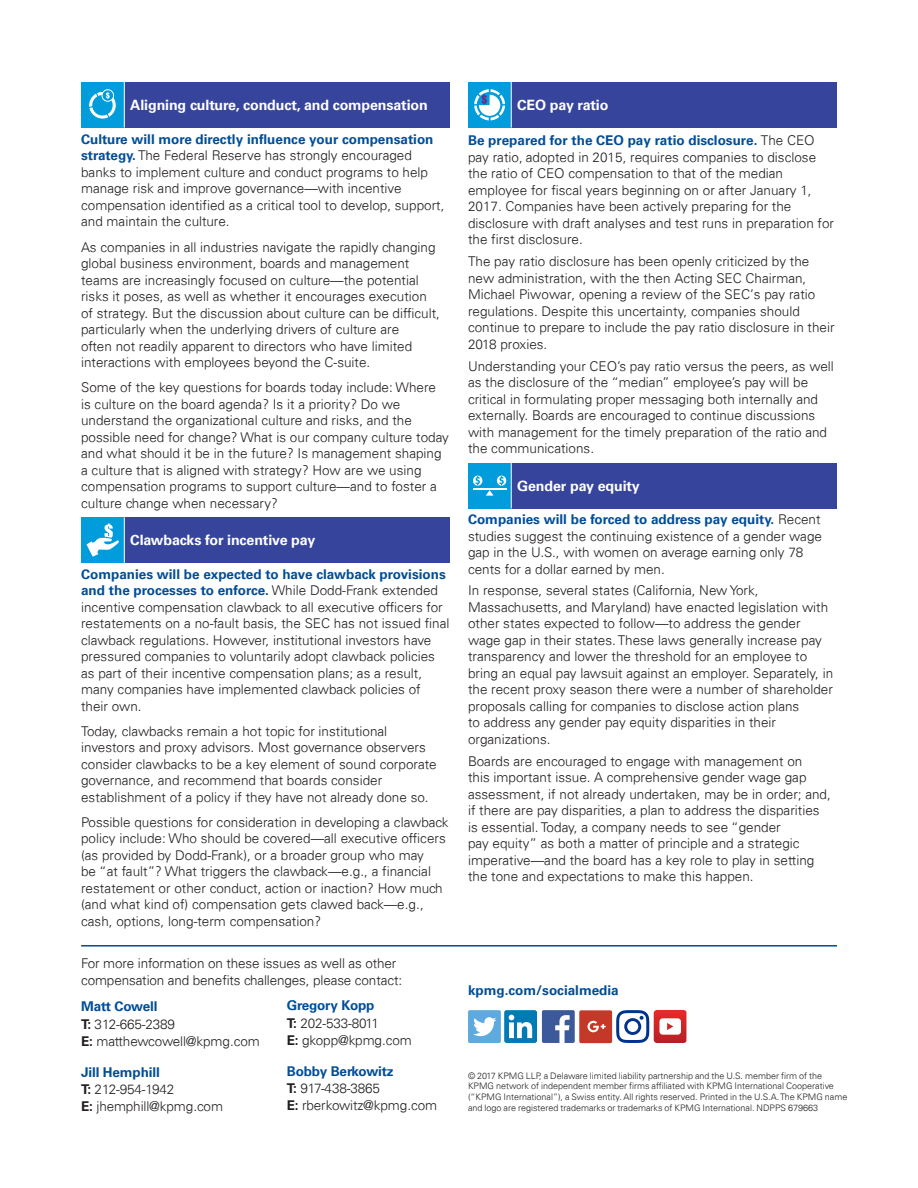
<style>
.page{position:relative;width:918px;height:1188px;background:#fff}
.page>*{position:absolute;margin:0;border:0;box-sizing:border-box;transform-origin:0 0}
.t1{font:700 14.25px "Univers 65";letter-spacing:-.01em;color:#fff}
.Bodycopy_10pt{font:300 13.5px/16.5px "Univers 45";color:#231f20}
.Tel_Email_10pt{font:300 13.5px/17.2px "Univers 45";letter-spacing:-.01em;color:#231f20}
.Name{font:700 13.5px "Univers 65";letter-spacing:-.01em;color:#014d97}
.URL{font:700 13.5px "Univers 65";color:#014d97}
.Legal_6pt{font:300 9px/10.8px "Univers 45";color:#231f20}
.s1{font-family:"Univers 65";font-weight:700;color:#014d97}
.s2{font-family:"Univers 65";font-weight:700}
</style>
<div class="page">
<div style="left:81px;top:82px;width:43px;height:46px;background:#009cdc"></div>
<div style="left:124px;top:82px;width:326px;height:46px;background:#36449c"></div>
<hr style="left:124px;top:82px;width:1px;height:46px;background:#fff">
<div style="left:81px;top:517px;width:43px;height:46px;background:#009cdc"></div>
<div style="left:124px;top:517px;width:326px;height:46px;background:#36449c"></div>
<hr style="left:124px;top:517px;width:1px;height:46px;background:#fff">
<svg style="left:87px;top:523px;width:32px;height:34px"></svg>
<div style="left:468px;top:82px;width:43px;height:46px;background:#009cdc"></div>
<div style="left:511px;top:82px;width:326px;height:46px;background:#36449c"></div>
<hr style="left:511px;top:82px;width:1px;height:46px;background:#fff">
<svg style="left:474px;top:89px;width:31px;height:31px"></svg>
<div style="left:468px;top:463px;width:43px;height:45px;background:#009cdc"></div>
<div style="left:511px;top:463px;width:326px;height:45px;background:#36449c"></div>
<hr style="left:511px;top:463px;width:1px;height:45px;background:#fff">
<svg style="left:473px;top:476px;width:33px;height:20px"></svg>
<hr style="left:81px;top:945px;width:756px;height:2px;background:#014d97">
<svg style="left:88px;top:90px;width:29px;height:29px"></svg>
<div style="left:504px;top:1010px;width:33px;height:33px;background:#007bb6;border-radius:2px"></div>
<svg style="left:509px;top:1015px;width:23px;height:23px"></svg>
<div style="left:542px;top:1010px;width:33px;height:33px;background:#3c5a99;border-radius:2px"></div>
<svg style="left:555px;top:1015px;width:15px;height:28px"></svg>
<div style="left:468px;top:1010px;width:33px;height:33px;background:#5ea9dd;border-radius:2px"></div>
<svg style="left:473px;top:1017px;width:23px;height:19px"></svg>
<div style="left:579px;top:1010px;width:33px;height:33px;background:#c43827;border-radius:2px"></div>
<svg style="left:588px;top:1021px;width:18px;height:11px"></svg>
<svg style="left:616px;top:1010px;width:70px;height:33px"></svg>
<p class="t1" style="left:130px;top:97px;width:299px">Aligning culture, conduct, and compensation</p>
<p class="Bodycopy_10pt" style="left:81px;top:131px;width:365px"><span class="s1">Culture will more directly influence your compensation strategy.</span> The Federal Reserve has strongly encouraged banks to implement culture and conduct programs to help manage risk and improve governance—with incentive compensation identified as a critical tool to develop, support, and maintain the culture.</p>
<p class="Bodycopy_10pt" style="left:81px;top:239px;width:360px">As companies in all industries navigate the rapidly changing global business environment, boards and management teams are increasingly focused on culture—the potential risks it poses, as well as whether it encourages execution of strategy. But the discussion about culture can be difficult, particularly when the underlying drivers of culture are<br>often not readily apparent to directors who have limited interactions with employees beyond the C-suite.</p>
<p class="Bodycopy_10pt" style="left:81px;top:379px;width:369px">Some of the key questions for boards today include: Where is culture on the board agenda? Is it a priority? Do we understand the organizational culture and risks, and the possible need for change? What is our company culture today and what should it be in the future? Is management shaping a culture that is aligned with strategy? How are we using compensation programs to support culture—and to foster a culture change when necessary?</p>
<p class="t1" style="left:130px;top:532px;width:186px">Clawbacks for incentive pay</p>
<p class="Bodycopy_10pt" style="left:81px;top:566px;width:370px"><span class="s1">Companies will be expected to have clawback provisions and the processes to enforce.</span> While Dodd-Frank extended incentive compensation clawback to all executive officers for restatements on a no-fault basis, the SEC has not issued final clawback regulations. However, institutional investors have pressured companies to voluntarily adopt clawback policies as part of their incentive compensation plans; as a result, many companies have implemented clawback policies of their own.</p>
<p class="Bodycopy_10pt" style="left:81px;top:723px;width:357px">Today, clawbacks remain a hot topic for institutional investors and proxy advisors. Most governance observers consider clawbacks to be a key element of sound corporate governance, and recommend that boards consider establishment of a policy if they have not already done so.</p>
<p class="Bodycopy_10pt" style="left:81px;top:814px;width:369px">Possible questions for consideration in developing a clawback policy include: Who should be covered—all executive officers (as provided by Dodd-Frank), or a broader group who may<br>be “at fault”? What triggers the clawback—e.g., a financial restatement or other conduct, action or inaction? How much (and what kind of) compensation gets clawed back—e.g., cash, options, long-term compensation?</p>
<p class="Bodycopy_10pt" style="left:81px;top:954px;width:323px;line-height:17.2px">For more information on these issues as well as other compensation and benefits challenges, please contact:</p>
<p class="Name" style="left:81px;top:999px;width:78px">Matt Cowell</p>
<p class="Tel_Email_10pt" style="left:81px;top:1015px;width:180px"><span class="s2">T:</span> 312-665-2389<br><span class="s2">E:</span> matthewcowell@kpmg.com</p>
<p class="Name" style="left:81px;top:1064px;width:80px">Jill Hemphill</p>
<p class="Tel_Email_10pt" style="left:81px;top:1080px;width:143px"><span class="s2">T:</span> 212-954-1942<br><span class="s2">E:</span> jhemphill@kpmg.com</p>
<p class="Name" style="left:287px;top:998px;width:89px">Gregory Kopp</p>
<p class="Tel_Email_10pt" style="left:287px;top:1014px;width:126px"><span class="s2">T:</span> 202-533-8011<br><span class="s2">E:</span> gkopp@kpmg.com</p>
<p class="Name" style="left:287px;top:1063px;width:108px">Bobby Berkowitz</p>
<p class="Tel_Email_10pt" style="left:287px;top:1079px;width:152px"><span class="s2">T:</span> 917-438-3865<br><span class="s2">E:</span> rberkowitz@kpmg.com</p>
<p class="t1" style="left:517px;top:97px;width:93px">CEO pay ratio</p>
<p class="Bodycopy_10pt" style="left:468px;top:132px;width:368px"><span class="s1">Be prepared for the CEO pay ratio disclosure.</span> The CEO pay ratio, adopted in 2015, requires companies to disclose the ratio of CEO compensation to that of the median employee for fiscal years beginning on or after January 1, 2017. Companies have been actively preparing for the disclosure with draft analyses and test runs in preparation for the first disclosure.</p>
<p class="Bodycopy_10pt" style="left:468px;top:253px;width:368px">The pay ratio disclosure has been openly criticized by the new administration, with the then Acting SEC Chairman, Michael Piwowar, opening a review of the SEC’s pay ratio regulations. Despite this uncertainty, companies should continue to prepare to include the pay ratio disclosure in their 2018 proxies.</p>
<p class="Bodycopy_10pt" style="left:468px;top:358px;width:367px">Understanding your CEO’s pay ratio versus the peers, as well as the disclosure of the “median” employee’s pay will be critical in formulating proper messaging both internally and externally. Boards are encouraged to continue discussions with management for the timely preparation of the ratio and the communications.</p>
<p class="t1" style="left:517px;top:478px;width:124px">Gender pay equity</p>
<p class="Bodycopy_10pt" style="left:468px;top:511px;width:356px"><span class="s1">Companies will be forced to address pay equity.</span> Recent studies suggest the continuing existence of a gender wage gap in the U.S., with women on average earning only 78 cents for a dollar earned by men.</p>
<p class="Bodycopy_10pt" style="left:468px;top:582px;width:367px">In response, several states (California, New York, Massachusetts, and Maryland) have enacted legislation with other states expected to follow—to address the gender wage gap in their states. These laws generally increase pay transparency and lower the threshold for an employee to bring an equal pay lawsuit against an employer. Separately, in the recent proxy season there were a number of shareholder proposals calling for companies to disclose action plans<br>to address any gender pay equity disparities in their organizations.</p>
<p class="Bodycopy_10pt" style="left:468px;top:753px;width:364px">Boards are encouraged to engage with management on<br>this important issue. A comprehensive gender wage gap assessment, if not already undertaken, may be in order; and, if there are pay disparities, a plan to address the disparities is essential. Today, a company needs to see “gender<br>pay equity” as both a matter of principle and a strategic imperative—and the board has a key role to play in setting the tone and expectations to make this happen.</p>
<p class="URL" style="left:468px;top:982px;width:152px">kpmg.com/socialmedia</p>
<p class="Legal_6pt" style="left:468px;top:1070px;width:381px">© 2017 KPMG LLP, a Delaware limited liability partnership and the U.S. member firm of the KPMG network of independent member firms affiliated with KPMG International Cooperative (“KPMG International”), a Swiss entity. All rights reserved. Printed in the U.S.A. The KPMG name and logo are registered trademarks or trademarks of KPMG International. NDPPS 679663</p>
</div>
